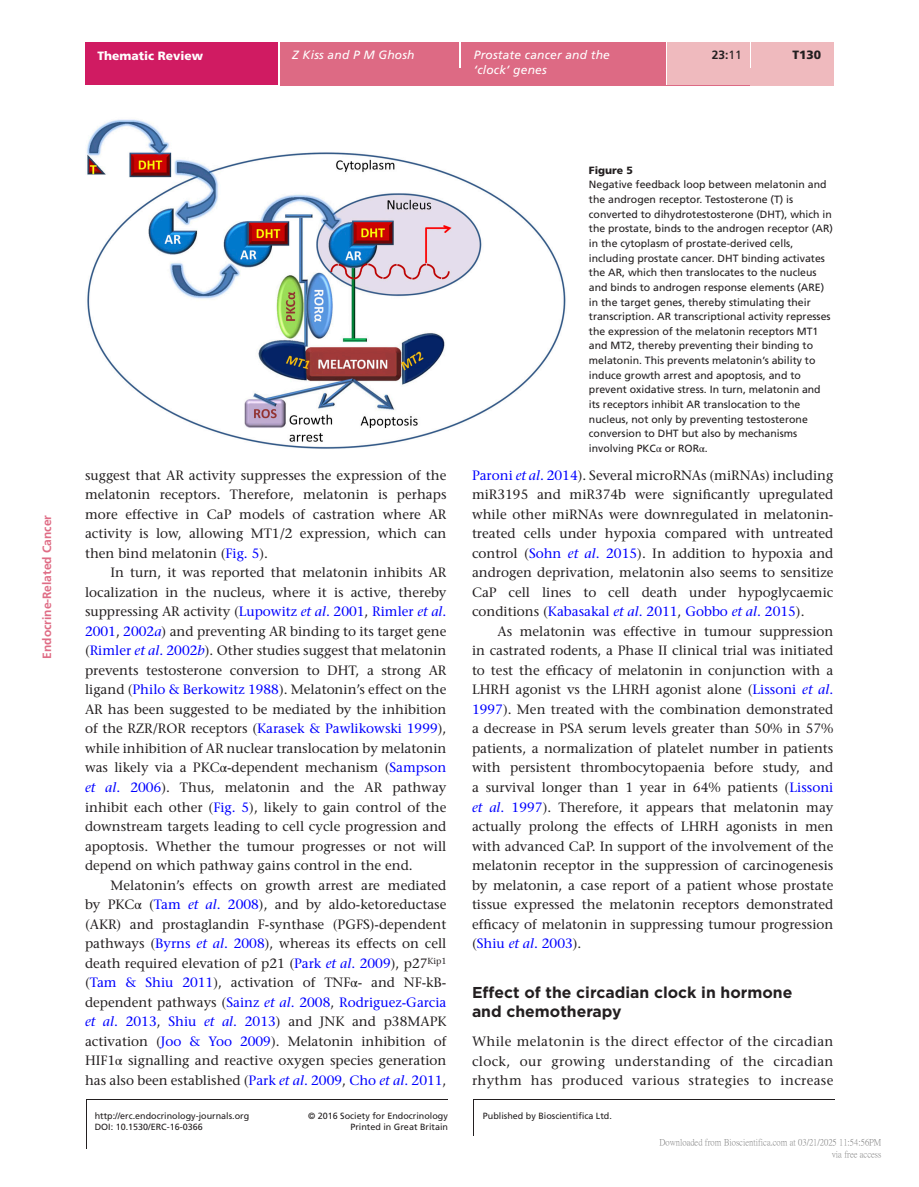
<style>
.page{position:relative;width:919px;height:1187px;background:#fff}
.page>*{position:absolute;margin:0;border:0;box-sizing:border-box;transform-origin:0 0}
.t1{font:700 15.75px/19.5px "Gotham";color:#231f20}
.TXI{font:500 13.5px/19.5px "Stone Serif Std";color:#231f20;text-align:justify}
.TXT{font:500 13.5px/19.5px "Stone Serif Std";letter-spacing:.025em;color:#231f20;text-align:justify}
.t2{font:italic 12px "Frutiger LT Std";letter-spacing:.015em;color:#fff}
.t3{font:700 12px "Frutiger LT Std";color:#df6c85}
.t4{font:900 12px "Frutiger LT Std";color:#fff}
.t5{font:700 12px "Frutiger LT Std";color:#231f20}
.t6{font:900 12px "Frutiger LT Std";color:#231f20}
.FC{font:10.5px/14.7px "Frutiger LT Std";color:#231f20}
.FC_head{font:900 10.5px "Frutiger LT Std";color:#231f20}
.t7{font:9px/11.4px "Frutiger LT Std";color:#231f20;text-align:right}
.t8{font:9px/12px "P Ming Li U";color:rgb(0 0 0/.5);text-align:right}
.s1{font-weight:400}
.s2{color:#00f}
.s3{font-style:italic;color:#00f}
.s4{font-family:"STIX General";font-weight:400}
.s5{font-family:"STIX General"}
</style>
<div class="page">
<div style="left:85px;top:43px;width:194px;height:42px;background:#d01b62"></div>
<div style="left:280px;top:51px;width:553px;height:34px;background:#dd6a84"></div>
<div style="left:280px;top:43px;width:179px;height:8px;background:#dd6a84"></div>
<hr style="left:459px;top:43px;width:2px;height:25px;background:#fff">
<div style="left:461px;top:43px;width:204px;height:42px;background:#dd6a84"></div>
<hr style="left:665px;top:43px;width:2px;height:42px;background:#fff">
<div style="left:667px;top:43px;width:82px;height:42px;background:#efbabe"></div>
<div style="left:749px;top:68px;width:84px;height:17px;background:#efbabe"></div>
<hr style="left:749px;top:43px;width:2px;height:25px;background:#fff">
<div style="left:751px;top:43px;width:82px;height:25px;background:#efbabe"></div>
<hr style="left:86px;top:1099px;width:1px;height:49px;background:#231f20">
<hr style="left:473px;top:1099px;width:1px;height:36px;background:#231f20">
<hr style="left:86px;top:1098px;width:362px;height:1px;background:#231f20">
<hr style="left:473px;top:1098px;width:361px;height:1px;background:#231f20">
<img style="left:86px;top:119px;width:480px;height:330px">
<p class="t4" style="left:97px;top:48px;width:107px">Thematic Review</p>
<p class="t2" style="left:292px;top:48px;width:124px">Z Kiss and P M Ghosh</p>
<p class="t2" style="left:474px;top:48px;width:137px">Prostate cancer and the</p>
<p class="t6" style="left:792px;top:48px;width:30px">T130</p>
<p class="t2" style="left:474px;top:63px;width:74px">‘clock’ genes</p>
<p class="t5" style="left:711px;top:48px;width:32px">23:<span class="s1">11</span></p>
<p class="t3" style="left:40px;top:658px;width:145px;rotate:-90deg">Endocrine-Related Cancer</p>
<p class="TXI" style="left:85px;top:465px;width:363px">suggest that AR activity suppresses the expression of the melatonin receptors. Therefore, melatonin is perhaps more effective in CaP models of castration where AR activity is low, allowing MT1/2 expression, which can then bind melatonin (<span class="s2">Fig. 5</span>).</p>
<p class="TXI" style="left:85px;top:563px;width:363px;text-indent:26px">In turn, it was reported that melatonin inhibits AR localization in the nucleus, where it is active, thereby suppressing AR activity (<span class="s2">Lupowitz</span> <span class="s3">et al</span><span class="s2">. 2001</span>, <span class="s2">Rimler</span> <span class="s3">et al</span><span class="s2">.<br>2001</span>, <span class="s2">2002</span><span class="s3">a</span>) and preventing AR binding to its target gene (<span class="s2">Rimler</span> <span class="s3">et al</span><span class="s2">. 2002</span><span class="s3">b</span>). Other studies suggest that melatonin prevents testosterone conversion to DHT, a strong AR ligand (<span class="s2">Philo &amp; Berkowitz 1988</span>). Melatonin’s effect on the AR has been suggested to be mediated by the inhibition of the RZR/ROR receptors (<span class="s2">Karasek &amp; Pawlikowski 1999</span>), while inhibition of AR nuclear translocation by melatonin was likely via a PKC<span class="s4">α</span>-dependent mechanism (<span class="s2">Sampson </span><span class="s3">et al</span><span class="s2">. 2006</span>). Thus, melatonin and the AR pathway inhibit each other (<span class="s2">Fig. 5</span>), likely to gain control of the downstream targets leading to cell cycle progression and apoptosis. Whether the tumour progresses or not will depend on which pathway gains control in the end.</p>
<p class="TXI" style="left:85px;top:875px;width:363px;text-indent:26px">Melatonin’s effects on growth arrest are mediated by PKC<span class="s4">α</span> (<span class="s2">Tam</span> <span class="s3">et al</span><span class="s2">. 2008</span>), and by aldo-ketoreductase (AKR) and prostaglandin F-synthase (PGFS)-dependent pathways (<span class="s2">Byrns</span> <span class="s3">et al</span><span class="s2">. 2008</span>), whereas its effects on cell death required elevation of p21 (<span class="s2">Park</span> <span class="s3">et al</span><span class="s2">. 2009</span>), p27<sup>Kip1 </sup>(<span class="s2">Tam &amp; Shiu 2011</span>), activation of TNF<span class="s4">α</span>- and NF-kB&shy;dependent pathways (<span class="s2">Sainz</span> <span class="s3">et al</span><span class="s2">. 2008</span>, <span class="s2">Rodriguez-Garcia </span><span class="s3">et al</span><span class="s2">. 2013</span>, <span class="s2">Shiu</span> <span class="s3">et al</span><span class="s2">. 2013</span>) and JNK and p38MAPK activation (<span class="s2">Joo &amp; Yoo 2009</span>). Melatonin inhibition of HIF1<span class="s4">α</span> signalling and reactive oxygen species generation has also been established (<span class="s2">Park</span> <span class="s3">et al</span><span class="s2">. 2009</span>, <span class="s2">Cho</span> <span class="s3">et al</span><span class="s2">. 2011</span>,</p>
<p class="FC_head" style="left:589px;top:164px;width:45px">Figure 5</p>
<p class="FC" style="left:589px;top:177px;width:245px">Negative feedback loop between melatonin and the androgen receptor. Testosterone (T) is converted to dihydrotestosterone (DHT), which in the prostate, binds to the androgen receptor (AR) in the cytoplasm of prostate-derived cells, including prostate cancer. DHT binding activates the AR, which then translocates to the nucleus and binds to androgen response elements (ARE) in the target genes, thereby stimulating their transcription. AR transcriptional activity represses the expression of the melatonin receptors MT1 and MT2, thereby preventing their binding to melatonin. This prevents melatonin’s ability to induce growth arrest and apoptosis, and to prevent oxidative stress. In turn, melatonin and its receptors inhibit AR translocation to the nucleus, not only by preventing testosterone conversion to DHT but also by mechanisms involving PKC<span class="s5">α</span> or ROR<span class="s5">α</span>.</p>
<p class="TXI" style="left:472px;top:465px;width:363px"><span class="s2">Paroni</span> <span class="s3">et al</span><span class="s2">. 2014</span>). Several microRNAs (miRNAs) including miR3195 and miR374b were significantly upregulated while other miRNAs were downregulated in melatonin&shy;treated cells under hypoxia compared with untreated control (<span class="s2">Sohn</span> <span class="s3">et al</span><span class="s2">. 2015</span>). In addition to hypoxia and androgen deprivation, melatonin also seems to sensitize CaP cell lines to cell death under hypoglycaemic conditions (<span class="s2">Kabasakal</span> <span class="s3">et al</span><span class="s2">. 2011</span>, <span class="s2">Gobbo</span> <span class="s3">et al</span><span class="s2">. 2015</span>).</p>
<p class="TXI" style="left:472px;top:621px;width:363px;text-indent:26px">As melatonin was effective in tumour suppression in castrated rodents, a Phase II clinical trial was initiated to test the efficacy of melatonin in conjunction with a LHRH agonist vs the LHRH agonist alone (<span class="s2">Lissoni</span> <span class="s3">et al</span><span class="s2">.<br>1997</span>). Men treated with the combination demonstrated a decrease in PSA serum levels greater than 50% in 57% patients, a normalization of platelet number in patients with persistent thrombocytopaenia before study, and a survival longer than 1 year in 64% patients (<span class="s2">Lissoni </span><span class="s3">et al</span><span class="s2">. 1997</span>). Therefore, it appears that melatonin may actually prolong the effects of LHRH agonists in men with advanced CaP. In support of the involvement of the melatonin receptor in the suppression of carcinogenesis by melatonin, a case report of a patient whose prostate tissue expressed the melatonin receptors demonstrated efficacy of melatonin in suppressing tumour progression (<span class="s2">Shiu</span> <span class="s3">et al</span><span class="s2">. 2003</span>).</p>
<h1 class="t1" style="left:472px;top:982px;width:322px">Effect of the circadian clock in hormone and chemotherapy</h1>
<p class="TXT" style="left:472px;top:1031px;width:363px">While melatonin is the direct effector of the circadian clock, our growing understanding of the circadian rhythm has produced various strategies to increase</p>
<p class="t7" style="left:95px;top:1109px;width:156px">http://erc.endocrinology-journals.org</p>
<p class="t7" style="left:308px;top:1109px;width:141px">© 2016 Society for Endocrinology<br>Printed in Great Britain</p>
<p class="t7" style="left:483px;top:1109px;width:131px">Published by Bioscientifica Ltd.</p>
<p class="t7" style="left:95px;top:1121px;width:110px">DOI: 10.1530/ERC-16-0366</p>
<p class="t8" style="left:659px;top:1136px;width:223px">Downloaded from Bioscientifica.com at 03/21/2025 11:54:56PM via free access</p>
</div>
